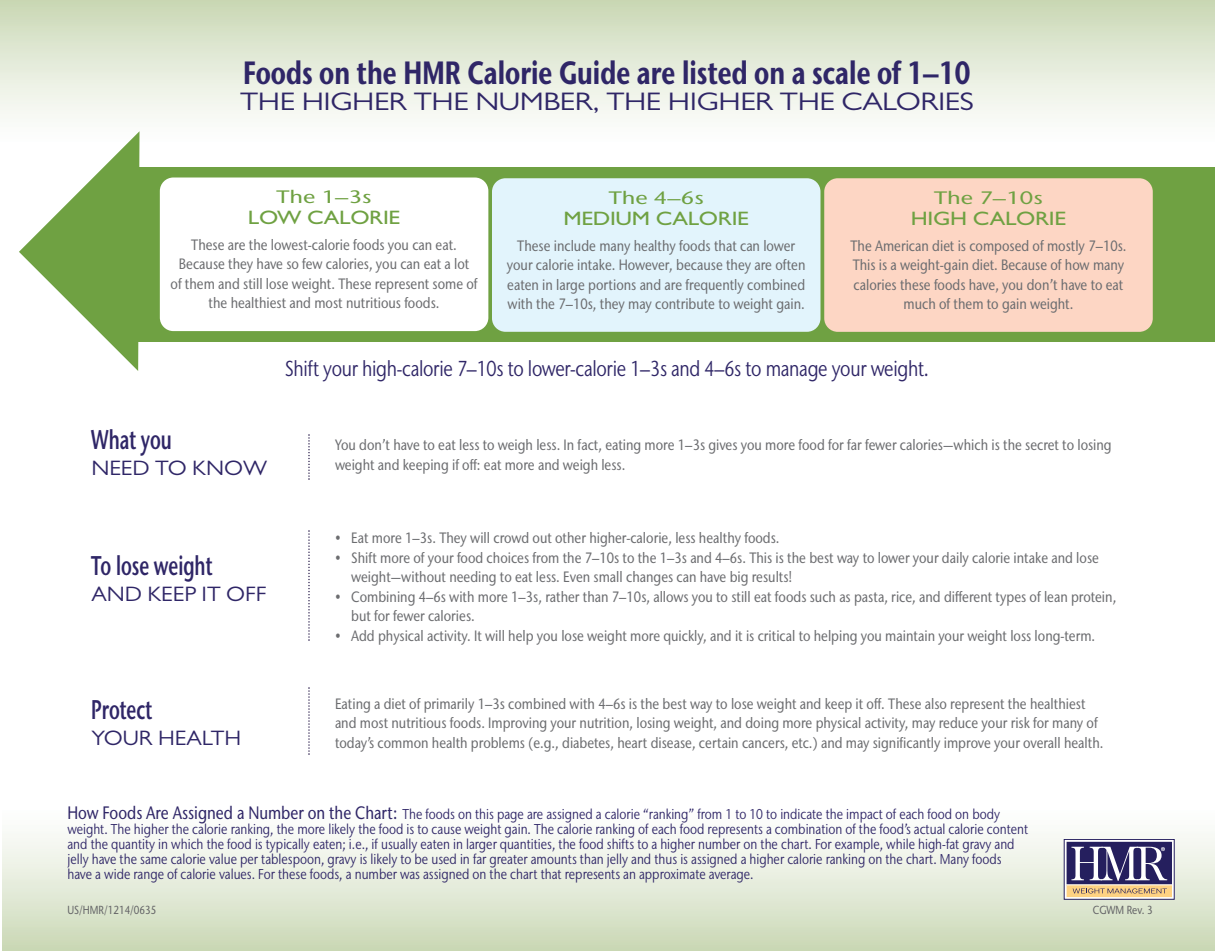
<style>
.page{position:relative;width:1215px;height:951px;background:#fff}
.page>*{position:absolute;margin:0;border:0;box-sizing:border-box;transform-origin:0 0}
.t1{font:700 32.25px "Stone Sans IIITC Std";color:#2f2667;scale:.77 1}
.t2{font:600 27px "Stone Sans IIITC Std";color:#2f2667;scale:.67 1}
.t3{font:25.5px "Gill Sans";letter-spacing:-.015em;color:#2f2667;scale:1.2 1}
.t4{font:21.6px "Stone Sans IIITC Std";letter-spacing:-.015em;color:#2f2667;scale:.83 1}
.t5{font:21px "Gill Sans";color:#2f2667;scale:1.1 1}
.t6{font:19.5px "Gill Sans";letter-spacing:-.015em;color:#6fa142;scale:1.2 1}
.t7{font:500 18px "Stone Sans IIITC Std";color:#6fa142;scale:1.3 1}
.t8{font:500 15px/19.5px "Stone Sans IIITC Std";color:#6c6d70;scale:.85 1}
.t9{font:14.25px/15px "Stone Sans IIITC Std";color:#2f2667;scale:.85 1}
.t10{font:500 11.7px "Stone Sans IIITC Std";color:#636366;scale:.83 1}
.s1{font-weight:500;font-size:18px}
</style>
<div class="page">
<div style="left:0;top:0;width:1215px;height:141px;background:linear-gradient(to bottom,#cbd9b6,#fff)"></div>
<div style="left:2px;top:810px;width:1213px;height:141px;background:linear-gradient(to bottom,#fff,#cbd9b7)"></div>
<div style="left:117px;top:168px;width:1098px;height:174px;background:#6fa142"></div>
<div style="left:160px;top:177px;width:328px;height:154px;background:#fff;border-radius:14px"></div>
<div style="left:492px;top:178px;width:328px;height:154px;background:#e2f4fc;border-radius:14px"></div>
<div style="left:824px;top:178px;width:329px;height:154px;background:#fdd6c4;border-radius:14px"></div>
<svg style="left:19px;top:131px;width:121px;height:240px"></svg>
<svg style="left:308px;top:434px;width:2px;height:46px"></svg>
<svg style="left:308px;top:530px;width:2px;height:111px"></svg>
<svg style="left:308px;top:687px;width:2px;height:68px"></svg>
<svg style="left:1066px;top:841px;width:106px;height:56px"></svg>
<div style="left:1064px;top:839px;width:110px;height:60px;border:1px solid #251f5e"></div>
<div style="left:1067px;top:842px;width:104px;height:43px;background:#251f5e"></div>
<svg style="left:1069px;top:887px;width:101px;height:8px"></svg>
<div style="left:1067px;top:885px;width:105px;height:12px;border:1px solid #fed282"></div>
<hr style="left:1065px;top:884px;width:108px;height:1px;background:#fff">
<svg style="left:1071px;top:847px;width:96px;height:34px"></svg>
<svg style="left:1073px;top:888px;width:94px;height:5px"></svg>
<h1 class="t1" style="left:243px;top:60px;width:946px">Foods on the HMR Calorie Guide are listed on a scale of 1–10</h1>
<h3 class="t3" style="left:240px;top:86px;width:613px">THE HIGHER THE NUMBER, THE HIGHER THE CALORIES</h3>
<p class="t7" style="left:277px;top:190px;width:75px">the 1–3s</p>
<h3 class="t6" style="left:248px;top:206px;width:128px">LOW CALORIE</h3>
<p class="t8" style="left:171px;top:236px;width:363px;text-align:center">these are the lowest-calorie foods you can eat.<br>Because they have so few calories, you can eat a lot<br>of them and still lose weight. these represent some of the healthiest and most nutritious foods.</p>
<p class="t7" style="left:609px;top:191px;width:75px">the 4–6s</p>
<h3 class="t6" style="left:564px;top:207px;width:156px">MEDIUM CALORIE</h3>
<p class="t8" style="left:507px;top:237px;width:353px;text-align:center">these include many healthy foods that can lower your calorie intake. however, because they are often eaten in large portions and are frequently combined with the 7–10s, they may contribute to weight gain.</p>
<p class="t7" style="left:934px;top:191px;width:85px">the 7–10s</p>
<h3 class="t6" style="left:911px;top:207px;width:131px">HIGH CALORIE</h3>
<p class="t8" style="left:850px;top:237px;width:326px;text-align:center">the american diet is composed of mostly 7–10s. this is a weight-gain diet. Because of how many calories these foods have, you don’t have to eat much of them to gain weight.</p>
<h3 class="t4" style="left:285px;top:361px;width:778px">Shift your high-calorie 7–10s to lower-calorie 1–3s and 4–6s to manage your weight.</h3>
<h2 class="t2" style="left:91px;top:429px;width:122px">What you</h2>
<h3 class="t5" style="left:91px;top:456px;width:161px">NEED TO KNOW</h3>
<p class="t8" style="left:335px;top:437px;width:915px">You don’t have to eat less to weigh less. in fact, eating more 1–3s gives you more food for far fewer calories—which is the secret to losing weight and keeping if off: eat more and weigh less.</p>
<h2 class="t2" style="left:91px;top:556px;width:183px">To lose weight</h2>
<h3 class="t5" style="left:91px;top:582px;width:161px">AND KEEP IT OFF</h3>
<h2 class="t2" style="left:91px;top:700px;width:92px">Protect</h2>
<h3 class="t5" style="left:91px;top:726px;width:138px">YOUR HEALTH</h3>
<p class="t8" style="left:335px;top:530px;width:525px">• eat more 1–3s. they will crowd out other higher-calorie, less healthy foods.</p>
<p class="t8" style="left:351px;top:549px;width:881px;text-indent:-16px">• Shift more of your food choices from the 7–10s to the 1–3s and 4–6s. this is the best way to lower your daily calorie intake and lose weight—without needing to eat less. even small changes can have big results!</p>
<p class="t8" style="left:351px;top:588px;width:902px;text-indent:-16px">• Combining 4–6s with more 1–3s, rather than 7–10s, allows you to still eat foods such as pasta, rice, and different types of lean protein, but for fewer calories.</p>
<p class="t8" style="left:335px;top:627px;width:896px">• add physical activity. it will help you lose weight more quickly, and it is critical to helping you maintain your weight loss long-term.</p>
<p class="t8" style="left:335px;top:695px;width:906px">eating a diet of primarily 1–3s combined with 4–6s is the best way to lose weight and keep it off. these also represent the healthiest and most nutritious foods. improving your nutrition, losing weight, and doing more physical activity, may reduce your risk for many of today’s common health problems (e.g., diabetes, heart disease, certain cancers, etc.) and may significantly improve your overall health.</p>
<p class="t9" style="left:67px;top:808px;width:1132px"><span class="s1">how foods are assigned a number on the Chart:</span> The foods on this page are assigned a calorie “ranking” from 1 to 10 to indicate the impact of each food on body weight. The higher the calorie ranking, the more likely the food is to cause weight gain. The calorie ranking of each food represents a combination of the food’s actual calorie content and the quantity in which the food is typically eaten; i.e., if usually eaten in larger quantities, the food shifts to a higher number on the chart. For example, while high-fat gravy and jelly have the same calorie value per tablespoon, gravy is likely to be used in far greater amounts than jelly and thus is assigned a higher calorie ranking on the chart. Many foods have a wide range of calorie values. For these foods, a number was assigned on the chart that represents an approximate average.</p>
<p class="t10" style="left:67px;top:906px;width:109px">US/hMr/1214/0635</p>
<p class="t10" style="left:1093px;top:906px;width:74px">CgWM rev. 3</p>
</div>
